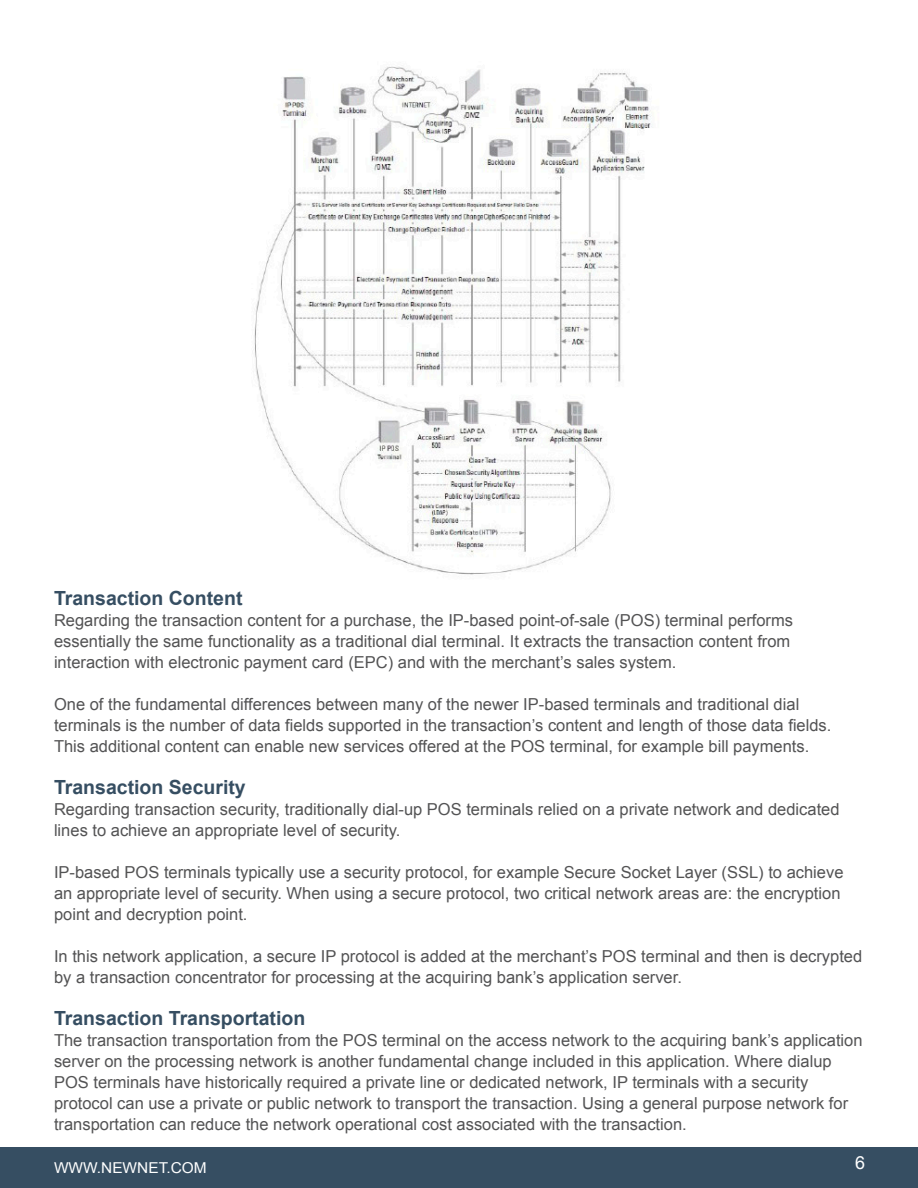
<style>
.page{position:relative;width:918px;height:1188px;background:#fff}
.page>*{position:absolute;margin:0;border:0;box-sizing:border-box;transform-origin:0 0}
.t1{font:700 19.5px "Arial";color:#364e62}
.t2{font:18px "Arial";color:#fff}
.t3{font:16.5px/21px "Arial";color:#535354}
.t4{font:15px "Arial";color:#fff}
</style>
<div class="page">
<div style="left:0;top:1147px;width:918px;height:41px;background:#364e62"></div>
<img style="left:254px;top:66px;width:398px;height:509px">
<p class="t1" style="left:54px;top:585px;width:190px">Transaction Content</p>
<p class="t3" style="left:54px;top:610px;width:741px">Regarding the transaction content for a purchase, the IP-based point-of-sale (POS) terminal performs essentially the same functionality as a traditional dial terminal. It extracts the transaction content from interaction with electronic payment card (EPC) and with the merchant’s sales system.</p>
<p class="t3" style="left:54px;top:694px;width:779px">One of the fundamental differences between many of the newer IP-based terminals and traditional dial terminals is the number of data fields supported in the transaction’s content and length of those data fields.<br>This additional content can enable new services offered at the POS terminal, for example bill payments.</p>
<p class="t1" style="left:54px;top:774px;width:193px">Transaction Security</p>
<p class="t3" style="left:54px;top:799px;width:787px">Regarding transaction security, traditionally dial-up POS terminals relied on a private network and dedicated lines to achieve an appropriate level of security.</p>
<p class="t3" style="left:54px;top:862px;width:791px">IP-based POS terminals typically use a security protocol, for example Secure Socket Layer (SSL) to achieve an appropriate level of security. When using a secure protocol, two critical network areas are: the encryption point and decryption point.</p>
<p class="t3" style="left:54px;top:946px;width:810px">In this network application, a secure IP protocol is added at the merchant’s POS terminal and then is decrypted by a transaction concentrator for processing at the acquiring bank’s application server.</p>
<p class="t1" style="left:54px;top:1005px;width:253px">Transaction Transportation</p>
<p class="t3" style="left:54px;top:1030px;width:810px">The transaction transportation from the POS terminal on the access network to the acquiring bank’s application server on the processing network is another fundamental change included in this application. Where dialup POS terminals have historically required a private line or dedicated network, IP terminals with a security protocol can use a private or public network to transport the transaction. Using a general purpose network for transportation can reduce the network operational cost associated with the transaction.</p>
<p class="t4" style="left:54px;top:1158px;width:154px">WWW.NEWNET.COM</p>
<p class="t2" style="left:855px;top:1151px;width:12px">6</p>
</div>
